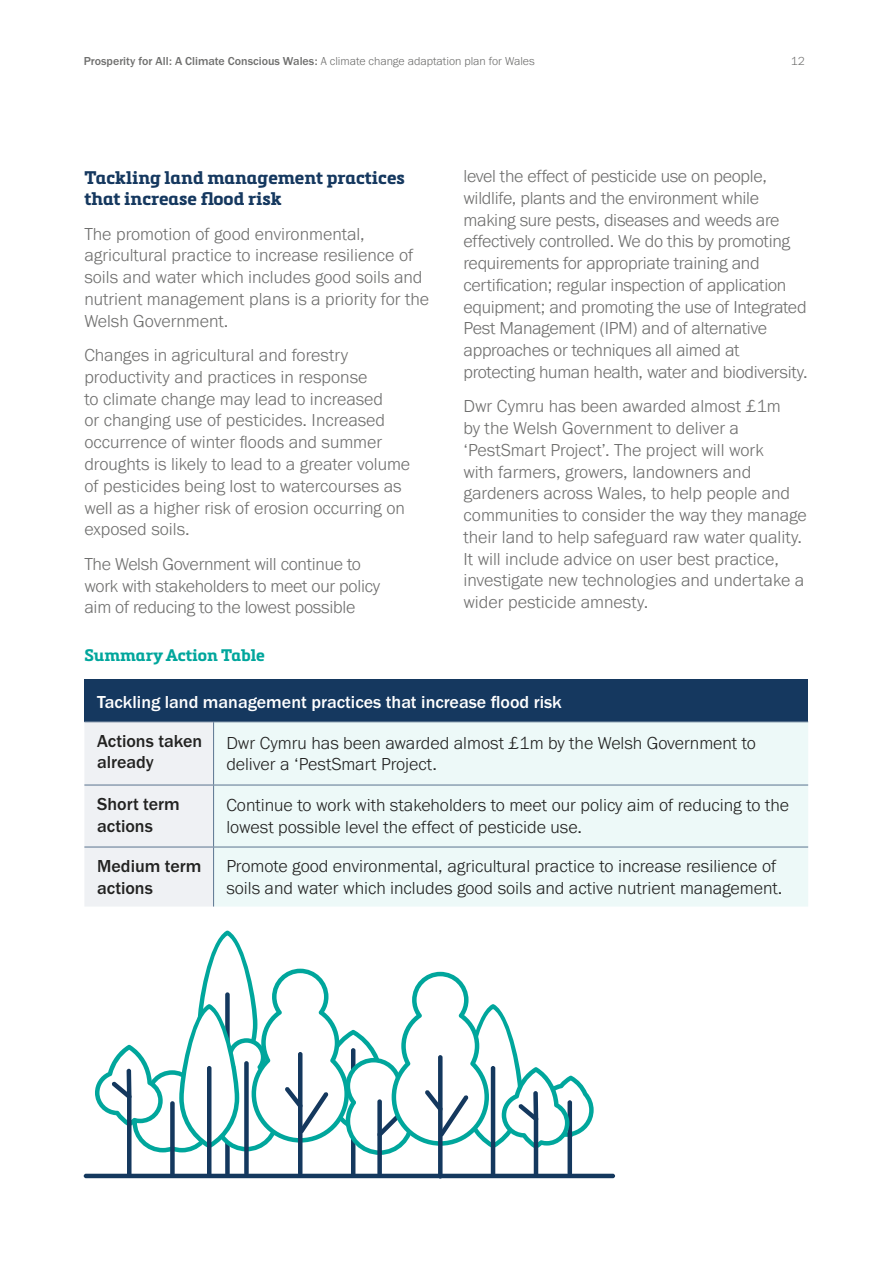
<style>
.page{position:relative;width:893px;height:1263px;background:#fff}
.page>*{position:absolute;margin:0;border:0;box-sizing:border-box;transform-origin:0 0}
.Body{font:300 18px/21.8px "Franklin Gothic URW";letter-spacing:-.005em;color:#6f6f6e}
.Table_text{font:300 18px/21.8px "Franklin Gothic URW";color:#222221}
.Sub_Title{font:700 18px/21.6px "Metronic Slab Pro";color:#15385f}
.Table_heading{font:500 18px "Franklin Gothic URW";color:#fff}
.Table_sub_heading{font:500 18px/21.8px "Franklin Gothic URW";color:#222221}
.Table_Heading{font:700 16.5px "Metronic Slab Pro";color:#00a69c}
.t1{font:500 12px "Franklin Gothic URW";color:#6f6f6e}
.t2{font:300 12px "Franklin Gothic URW";color:#6f6f6e}
.s1{font-weight:300}
</style>
<div class="page">
<div style="left:84px;top:679px;width:724px;height:43px;background:#15385f"></div>
<div style="left:84px;top:722px;width:129px;height:184px;background:#eff1f4"></div>
<div style="left:214px;top:722px;width:594px;height:184px;background:#edf9f8"></div>
<hr style="left:84px;top:721px;width:130px;height:1px;background:#5b748f">
<hr style="left:214px;top:721px;width:594px;height:1px;background:#5b748f">
<hr style="left:213px;top:722px;width:1px;height:63px;background:#5b748f">
<hr style="left:84px;top:785px;width:130px;height:1px;background:#5b748f">
<hr style="left:214px;top:785px;width:594px;height:1px;background:#5b748f">
<hr style="left:213px;top:785px;width:1px;height:62px;background:#5b748f">
<hr style="left:84px;top:847px;width:130px;height:1px;background:#5b748f">
<hr style="left:214px;top:847px;width:594px;height:1px;background:#5b748f">
<hr style="left:213px;top:847px;width:1px;height:59px;background:#5b748f">
<hr style="left:84px;top:1174px;width:531px;height:4px;background:#14385e;border-radius:2px">
<svg style="left:95px;top:930px;width:499px;height:244px"></svg>
<p class="t1" style="left:84px;top:54px;width:453px">Prosperity for All: A Climate Conscious Wales: <span class="s1">A climate change adaptation plan for Wales</span></p>
<p class="t2" style="left:791px;top:54px;width:16px">12</p>
<p class="Sub_Title" style="left:84px;top:166px;width:322px">Tackling land management practices that increase flood risk</p>
<p class="Body" style="left:84px;top:222px;width:346px">The promotion of good environmental, agricultural practice to increase resilience of soils and water which includes good soils and nutrient management plans is a priority for the Welsh Government.</p>
<p class="Body" style="left:84px;top:344px;width:327px">Changes in agricultural and forestry productivity and practices in response<br>to climate change may lead to increased<br>or changing use of pesticides. Increased occurrence of winter floods and summer droughts is likely to lead to a greater volume of pesticides being lost to watercourses as well as a higher risk of erosion occurring on exposed soils.</p>
<p class="Body" style="left:84px;top:552px;width:297px">The Welsh Government will continue to work with stakeholders to meet our policy aim of reducing to the lowest possible</p>
<p class="Body" style="left:463px;top:165px;width:346px">level the effect of pesticide use on people, wildlife, plants and the environment while making sure pests, diseases and weeds are effectively controlled. We do this by promoting requirements for appropriate training and certification; regular inspection of application equipment; and promoting the use of Integrated Pest Management (IPM) and of alternative approaches or techniques all aimed at protecting human health, water and biodiversity.</p>
<p class="Body" style="left:463px;top:395px;width:345px">Dwr Cymru has been awarded almost £1m<br>by the Welsh Government to deliver a ‘PestSmart Project’. The project will work<br>with farmers, growers, landowners and gardeners across Wales, to help people and communities to consider the way they manage their land to help safeguard raw water quality.<br>It will include advice on user best practice, investigate new technologies and undertake a wider pesticide amnesty.</p>
<p class="Table_Heading" style="left:84px;top:644px;width:182px">Summary Action Table</p>
<p class="Table_heading" style="left:97px;top:691px;width:466px">Tackling land management practices that increase flood risk</p>
<p class="Table_sub_heading" style="left:97px;top:729px;width:107px">Actions taken already</p>
<p class="Table_text" style="left:226px;top:731px;width:531px">Dwr Cymru has been awarded almost £1m by the Welsh Government to deliver a ‘PestSmart Project.</p>
<p class="Table_sub_heading" style="left:97px;top:793px;width:84px">Short term actions</p>
<p class="Table_text" style="left:226px;top:794px;width:564px">Continue to work with stakeholders to meet our policy aim of reducing to the lowest possible level the effect of pesticide use.</p>
<p class="Table_sub_heading" style="left:97px;top:854px;width:106px">Medium term actions</p>
<p class="Table_text" style="left:226px;top:855px;width:558px">Promote good environmental, agricultural practice to increase resilience of soils and water which includes good soils and active nutrient management.</p>
</div>
